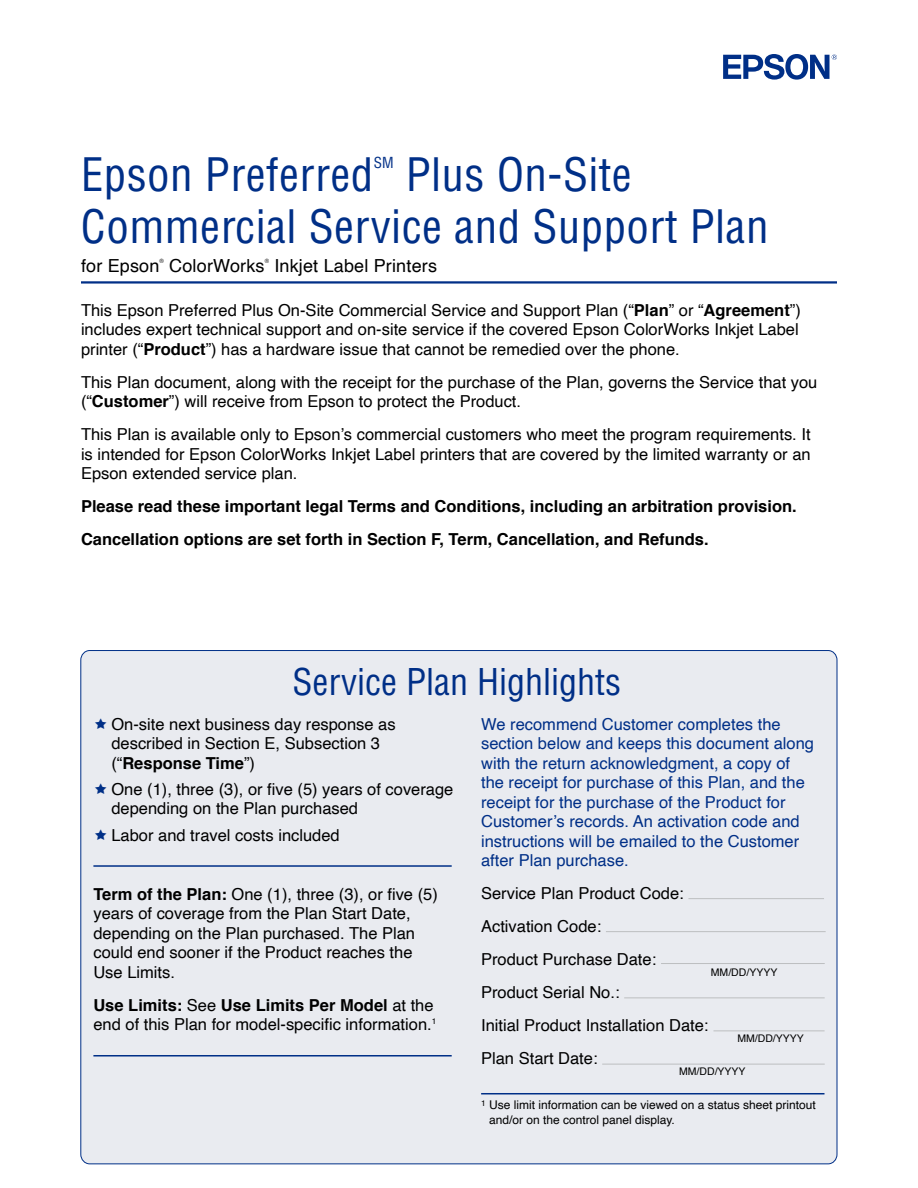
<style>
.page{position:relative;width:918px;height:1188px;background:#fff}
.page>*{position:absolute;margin:0;border:0;box-sizing:border-box;transform-origin:0 0}
.t1{font:condensed 45px/52.3px "Helvetica";letter-spacing:.01em;color:#002f87}
.t2{font:condensed 36px "Helvetica";color:#002f87}
.t3{font:18px "Helvetica";letter-spacing:.01em;color:#000}
.t4{font:16.5px/19.5px "Helvetica";color:#000}
.t5{font:16.5px/19.5px "Helvetica";color:#002f87}
.t6{font:700 16.5px/33px "Helvetica";color:#000}
.t7{font:condensed 14.85px "Helvetica";color:#002f87}
.t8{font:12px/15px "Helvetica";color:#000}
.t9{font:10.5px "Helvetica";color:#000}
.t10{font:6px "Helvetica";color:#000}
.s1{font-weight:700}
</style>
<div class="page">
<div style="left:81px;top:651px;width:756px;height:513px;background:#e9ebf0;border-radius:9px"></div>
<hr style="left:81px;top:281px;width:756px;height:3px;background:#002f87">
<svg style="left:723px;top:54px;width:114px;height:26px"></svg>
<hr style="left:688px;top:898px;width:136px;height:1px;background:#bcbec0">
<hr style="left:606px;top:931px;width:220px;height:1px;background:#bcbec0">
<hr style="left:661px;top:963px;width:164px;height:1px;background:#bcbec0">
<hr style="left:624px;top:998px;width:201px;height:1px;background:#bcbec0">
<hr style="left:713px;top:1031px;width:112px;height:1px;background:#bcbec0">
<hr style="left:602px;top:1064px;width:223px;height:1px;background:#bcbec0">
<hr style="left:481px;top:1093px;width:344px;height:1px;background:#002f87">
<hr style="left:93px;top:865px;width:359px;height:2px;background:#002f87">
<hr style="left:93px;top:1055px;width:359px;height:2px;background:#002f87">
<h1 class="t1" style="left:81px;top:148px;width:689px;text-indent:325px">Plus On-Site<br>Commercial Service and Support Plan</h1>
<p class="t3" style="left:81px;top:251px;width:80px">for Epson</p>
<p class="t10" style="left:160px;top:256px;width:6px">®</p>
<p class="t3" style="left:169px;top:251px;width:97px">ColorWorks</p>
<p class="t10" style="left:265px;top:256px;width:6px">®</p>
<p class="t3" style="left:274px;top:251px;width:164px">Inkjet Label Printers</p>
<h1 class="t1" style="left:81px;top:148px;width:294px">Epson Preferred</h1>
<p class="t7" style="left:374px;top:154px;width:21px">SM</p>
<p class="t4" style="left:81px;top:301px;width:721px">This Epson Preferred Plus On-Site Commercial Service and Support Plan (“<span class="s1">Plan</span>” or “<span class="s1">Agreement</span>”) includes expert technical support and on-site service if the covered Epson ColorWorks Inkjet Label printer (“<span class="s1">Product</span>”) has a hardware issue that cannot be remedied over the phone.</p>
<p class="t4" style="left:81px;top:373px;width:738px">This Plan document, along with the receipt for the purchase of the Plan, governs the Service that you (“<span class="s1">Customer</span>”) will receive from Epson to protect the Product.</p>
<p class="t4" style="left:81px;top:425px;width:731px;text-align:justify">This Plan is available only to Epson’s commercial customers who meet the program requirements. It is intended for Epson ColorWorks Inkjet Label printers that are covered by the limited warranty or an Epson extended service plan.</p>
<p class="t6" style="left:81px;top:490px;width:717px">Please read these important legal Terms and Conditions, including an arbitration provision.<br>Cancellation options are set forth in Section F, Term, Cancellation, and Refunds.</p>
<h2 class="t2" style="left:293px;top:659px;width:330px">Service Plan Highlights</h2>
<p class="t4" style="left:111px;top:714px;width:286px">On-site next business day response as described in Section E, Subsection 3 (“<span class="s1">Response Time</span>”)</p>
<p class="t4" style="left:111px;top:780px;width:344px">One (1), three (3), or five (5) years of coverage depending on the Plan purchased</p>
<p class="t4" style="left:111px;top:825px;width:230px">Labor and travel costs included</p>
<p class="t5" style="left:481px;top:714px;width:334px">We recommend Customer completes the section below and keeps this document along with the return acknowledgment, a copy of the receipt for purchase of this Plan, and the receipt for the purchase of the Product for Customer’s records. An activation code and instructions will be emailed to the Customer after Plan purchase.</p>
<p class="t4" style="left:481px;top:877px;width:204px;line-height:33px">Service Plan Product Code:<br>Activation Code:<br>Product Purchase Date:</p>
<p class="t9" style="left:711px;top:964px;width:68px">MM/DD/YYYY</p>
<p class="t4" style="left:481px;top:976px;width:229px;line-height:33px">Product Serial No.:<br>Initial Product Installation Date:</p>
<p class="t9" style="left:737px;top:1030px;width:68px">MM/DD/YYYY</p>
<p class="t4" style="left:481px;top:1049px;width:118px">Plan Start Date:</p>
<p class="t9" style="left:679px;top:1063px;width:68px">MM/DD/YYYY</p>
<p class="t8" style="left:489px;top:1098px;width:328px;text-indent:-8px"><sup>1</sup> Use limit information can be viewed on a status sheet printout and/or on the control panel display.</p>
<p class="t4" style="left:93px;top:885px;width:346px"><span class="s1">Term of the Plan:</span> One (1), three (3), or five (5) years of coverage from the Plan Start Date, depending on the Plan purchased. The Plan could end sooner if the Product reaches the Use Limits.</p>
<p class="t4" style="left:93px;top:996px;width:344px"><span class="s1">Use Limits:</span> See <span class="s1">Use Limits Per Model</span> at the end of this Plan for model-specific information.<sup>1</sup></p>
</div>
